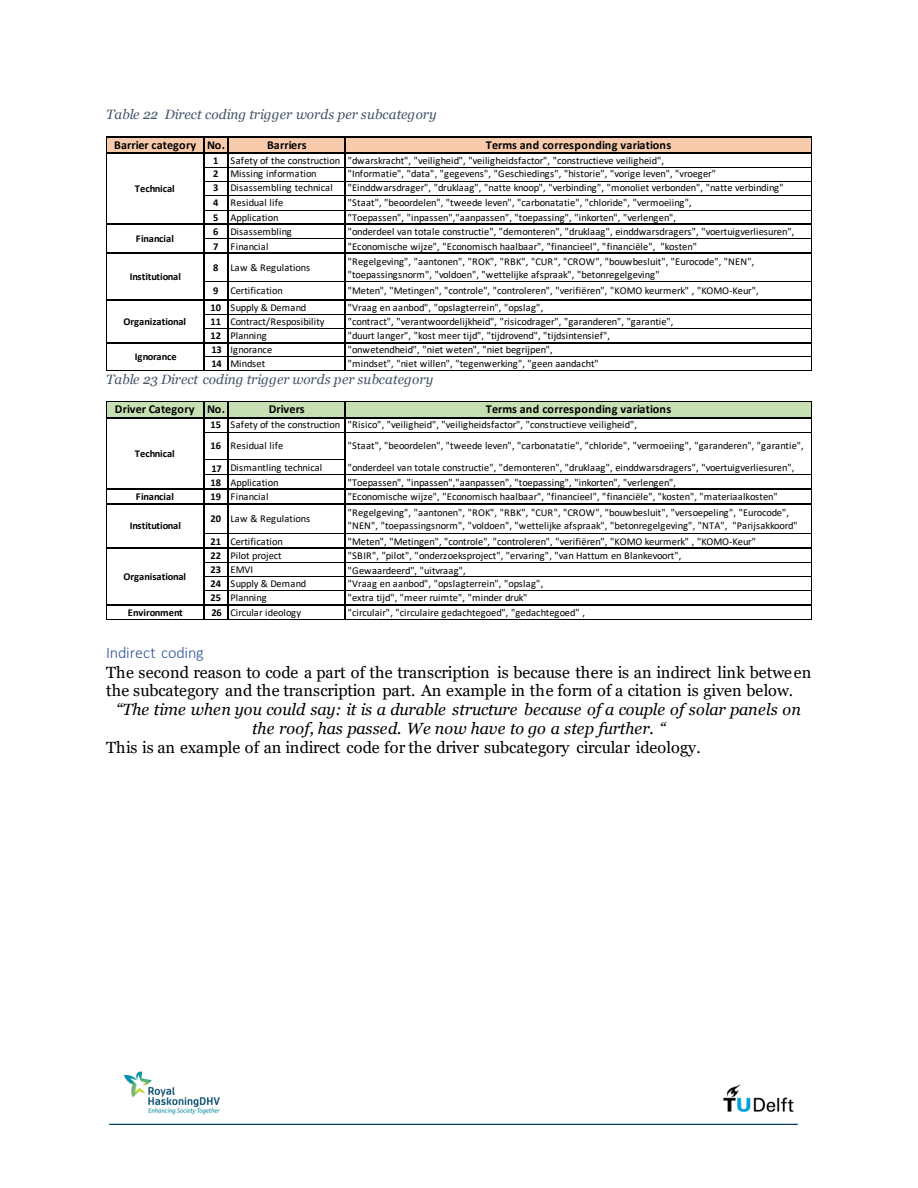
<style>
.page{position:relative;width:918px;height:1188px;background:#fff}
.page>*{position:absolute;margin:0;border:0;box-sizing:border-box;transform-origin:0 0}
.t1{font:16.2px/18px "Georgia";letter-spacing:-.01em;color:#000}
.t2{font:italic 16.2px/18.9px "Georgia";letter-spacing:-.005em;color:#000;text-align:center}
.t3{font:300 16.2px "Calibri";letter-spacing:-.015em;color:#2f5496}
.t4{font:italic 13.5px "Georgia";letter-spacing:-.005em;color:#44546a}
.t5{font:700 12.15px "Calibri";letter-spacing:.005em;color:#000}
.t6{font:10.5px/13px "Calibri";color:#000}
.t7{font:10.5px "Calibri";letter-spacing:-.02em;color:#000}
.t8{font:700 10.5px "Calibri";letter-spacing:-.005em;color:#000}
.t9{font:10.5px "Calibri";letter-spacing:.02em;color:#000}
.s1{font-weight:700}
</style>
<div class="page">
<img style="left:109px;top:1071px;width:689px;height:54px">
<svg style="left:106px;top:137px;width:706px;height:234px"></svg>
<svg style="left:106px;top:401px;width:706px;height:219px"></svg>
<p class="t4" style="left:106px;top:106px;width:332px">Table 22 Direct coding trigger words per subcategory</p>
<p class="t5" style="left:114px;top:140px;width:112px">Barrier category No.</p>
<p class="t5" style="left:267px;top:140px;width:41px">Barriers</p>
<p class="t5" style="left:486px;top:140px;width:187px">Terms and corresponding variations</p>
<p class="t6" style="left:213px;top:154px;width:452px;line-height:14px"><span class="s1">1</span> Safety of the construction "dwarskracht", "veiligheid", "veiligheidsfactor", "constructieve veiligheid",<br><span class="s1">2</span> Missing information</p>
<p class="t6" style="left:348px;top:168px;width:370px">"Informatie", "data", "gegevens", "Geschiedings", "historie", "vorige leven", "vroeger"</p>
<p class="t8" style="left:135px;top:184px;width:41px">Technical</p>
<p class="t8" style="left:136px;top:234px;width:40px">Financial</p>
<p class="t8" style="left:130px;top:272px;width:53px">Institutional</p>
<p class="t8" style="left:124px;top:317px;width:64px">Organizational</p>
<p class="t8" style="left:135px;top:352px;width:43px">Ignorance</p>
<p class="t6" style="left:213px;top:182px;width:121px"><span class="s1">3</span> Disassembling technical</p>
<p class="t7" style="left:348px;top:184px;width:437px">"Einddwarsdrager", "druklaag", "natte knoop", "verbinding", "monoliet verbonden", "natte verbinding"</p>
<p class="t9" style="left:213px;top:198px;width:72px"><span class="s1">4</span> Residual life</p>
<p class="t6" style="left:348px;top:197px;width:346px">"Staat", "beoordelen", "tweede leven", "carbonatatie", "chloride", "vermoeiing",</p>
<p class="t6" style="left:213px;top:212px;width:67px"><span class="s1">5</span> Application</p>
<p class="t6" style="left:348px;top:212px;width:330px">"Toepassen", "inpassen","aanpassen", "toepassing", "inkorten", "verlengen",</p>
<p class="t9" style="left:213px;top:227px;width:80px"><span class="s1">6</span> Disassembling</p>
<p class="t6" style="left:348px;top:226px;width:448px">"onderdeel van totale constructie", "demonteren", "druklaag", einddwarsdragers", "voertuigverliesuren",</p>
<p class="t9" style="left:213px;top:242px;width:57px"><span class="s1">7</span> Financial</p>
<p class="t6" style="left:348px;top:241px;width:351px">"Economische wijze", "Economisch haalbaar", "financieel", "financiële", "kosten"</p>
<p class="t6" style="left:213px;top:261px;width:99px"><span class="s1">8</span> Law &amp; Regulations</p>
<p class="t6" style="left:348px;top:255px;width:408px">"Regelgeving", "aantonen", "ROK", "RBK", "CUR", "CROW", "bouwbesluit", "Eurocode", "NEN", "toepassingsnorm", "voldoen", "wettelijke afspraak", "betonregelgeving"</p>
<p class="t6" style="left:213px;top:285px;width:71px"><span class="s1">9</span> Certification</p>
<p class="t6" style="left:348px;top:285px;width:412px">"Meten", "Metingen", "controle", "controleren", "verifiëren", "KOMO keurmerk" , "KOMO-Keur",</p>
<p class="t6" style="left:211px;top:302px;width:97px"><span class="s1">10</span> Supply &amp; Demand</p>
<p class="t6" style="left:348px;top:302px;width:197px">"Vraag en aanbod", "opslagterrein", "opslag",</p>
<p class="t6" style="left:211px;top:315px;width:116px"><span class="s1">11</span> Contract/Resposibility</p>
<p class="t6" style="left:348px;top:315px;width:327px">"contract", "verantwoordelijkheid", "risicodrager", "garanderen", "garantie",</p>
<p class="t7" style="left:211px;top:332px;width:58px"><span class="s1">12</span> Planning</p>
<p class="t6" style="left:348px;top:330px;width:264px">"duurt langer", "kost meer tijd", "tijdrovend", "tijdsintensief",</p>
<p class="t6" style="left:211px;top:344px;width:62px"><span class="s1">13</span> Ignorance</p>
<p class="t6" style="left:348px;top:344px;width:206px">"onwetendheid", "niet weten", "niet begrijpen",</p>
<p class="t6" style="left:211px;top:358px;width:55px"><span class="s1">14</span> Mindset</p>
<p class="t6" style="left:348px;top:358px;width:252px">"mindset", "niet willen", "tegenwerking", "geen aandacht"</p>
<p class="t4" style="left:106px;top:371px;width:328px">Table 23 Direct coding trigger words per subcategory</p>
<p class="t5" style="left:115px;top:404px;width:112px">Driver Category No.</p>
<p class="t5" style="left:269px;top:404px;width:38px">Drivers</p>
<p class="t5" style="left:486px;top:404px;width:187px">Terms and corresponding variations</p>
<p class="t6" style="left:211px;top:415px;width:428px;line-height:20.9px"><span class="s1">15</span> Safety of the construction "Risico", "veiligheid", "veiligheidsfactor", "constructieve veiligheid",<br><span class="s1">16</span> Residual life</p>
<p class="t6" style="left:348px;top:440px;width:458px">"Staat", "beoordelen", "tweede leven", "carbonatatie", "chloride", "vermoeiing", "garanderen", "garantie",</p>
<p class="t8" style="left:135px;top:449px;width:41px">Technical</p>
<p class="t6" style="left:211px;top:462px;width:113px"><span class="s1">17</span> Dismantling technical</p>
<p class="t6" style="left:348px;top:462px;width:448px">"onderdeel van totale constructie", "demonteren", "druklaag", einddwarsdragers", "voertuigverliesuren",</p>
<p class="t6" style="left:211px;top:476px;width:70px"><span class="s1">18</span> Application</p>
<p class="t6" style="left:348px;top:476px;width:330px">"Toepassen", "inpassen","aanpassen", "toepassing", "inkorten", "verlengen",</p>
<p class="t8" style="left:136px;top:493px;width:40px">Financial</p>
<p class="t9" style="left:211px;top:493px;width:59px"><span class="s1">19</span> Financial</p>
<p class="t6" style="left:348px;top:491px;width:431px">"Economische wijze", "Economisch haalbaar", "financieel", "financiële", "kosten", "materiaalkosten"</p>
<p class="t6" style="left:211px;top:513px;width:101px"><span class="s1">20</span> Law &amp; Regulations</p>
<p class="t6" style="left:348px;top:507px;width:451px">"Regelgeving", "aantonen", "ROK", "RBK", "CUR", "CROW", "bouwbesluit", "versoepeling", "Eurocode", "NEN", "toepassingsnorm", "voldoen", "wettelijke afspraak", "betonregelgeving", "NTA", "Parijsakkoord"</p>
<p class="t6" style="left:211px;top:536px;width:74px"><span class="s1">21</span> Certification</p>
<p class="t6" style="left:348px;top:536px;width:410px">"Meten", "Metingen", "controle", "controleren", "verifiëren", "KOMO keurmerk" , "KOMO-Keur"</p>
<p class="t6" style="left:211px;top:550px;width:73px"><span class="s1">22</span> Pilot project</p>
<p class="t6" style="left:348px;top:550px;width:335px">"SBIR", "pilot", "onderzoeksproject", "ervaring", "van Hattum en Blankevoort",</p>
<p class="t6" style="left:211px;top:564px;width:44px"><span class="s1">23</span> EMVI</p>
<p class="t6" style="left:348px;top:564px;width:120px">"Gewaardeerd", "uitvraag",</p>
<p class="t6" style="left:211px;top:577px;width:97px"><span class="s1">24</span> Supply &amp; Demand</p>
<p class="t6" style="left:348px;top:577px;width:197px">"Vraag en aanbod", "opslagterrein", "opslag",</p>
<p class="t7" style="left:211px;top:594px;width:58px"><span class="s1">25</span> Planning</p>
<p class="t6" style="left:348px;top:592px;width:181px">"extra tijd", "meer ruimte", "minder druk"</p>
<p class="t8" style="left:128px;top:608px;width:56px">Environment</p>
<p class="t6" style="left:211px;top:607px;width:91px"><span class="s1">26</span> Circular ideology</p>
<p class="t6" style="left:348px;top:607px;width:239px">"circulair", "circulaire gedachtegoed", "gedachtegoed" ,</p>
<p class="t8" style="left:130px;top:521px;width:53px">Institutional</p>
<p class="t8" style="left:124px;top:572px;width:64px">Organisational</p>
<h1 class="t3" style="left:106px;top:646px;width:99px">Indirect coding</h1>
<h1 class="t1" style="left:106px;top:664px;width:707px">The second reason to code a part of the transcription is because there is an indirect link between the subcategory and the transcription part. An example in the form of a citation is given below.</h1>
<h1 class="t2" style="left:116px;top:700px;width:686px">“The time when you could say: it is a durable structure because of a couple of solar panels on the roof, has passed. We now have to go a step further. “</h1>
<h1 class="t1" style="left:106px;top:738px;width:596px">This is an example of an indirect code for the driver subcategory circular ideology.</h1>
</div>
